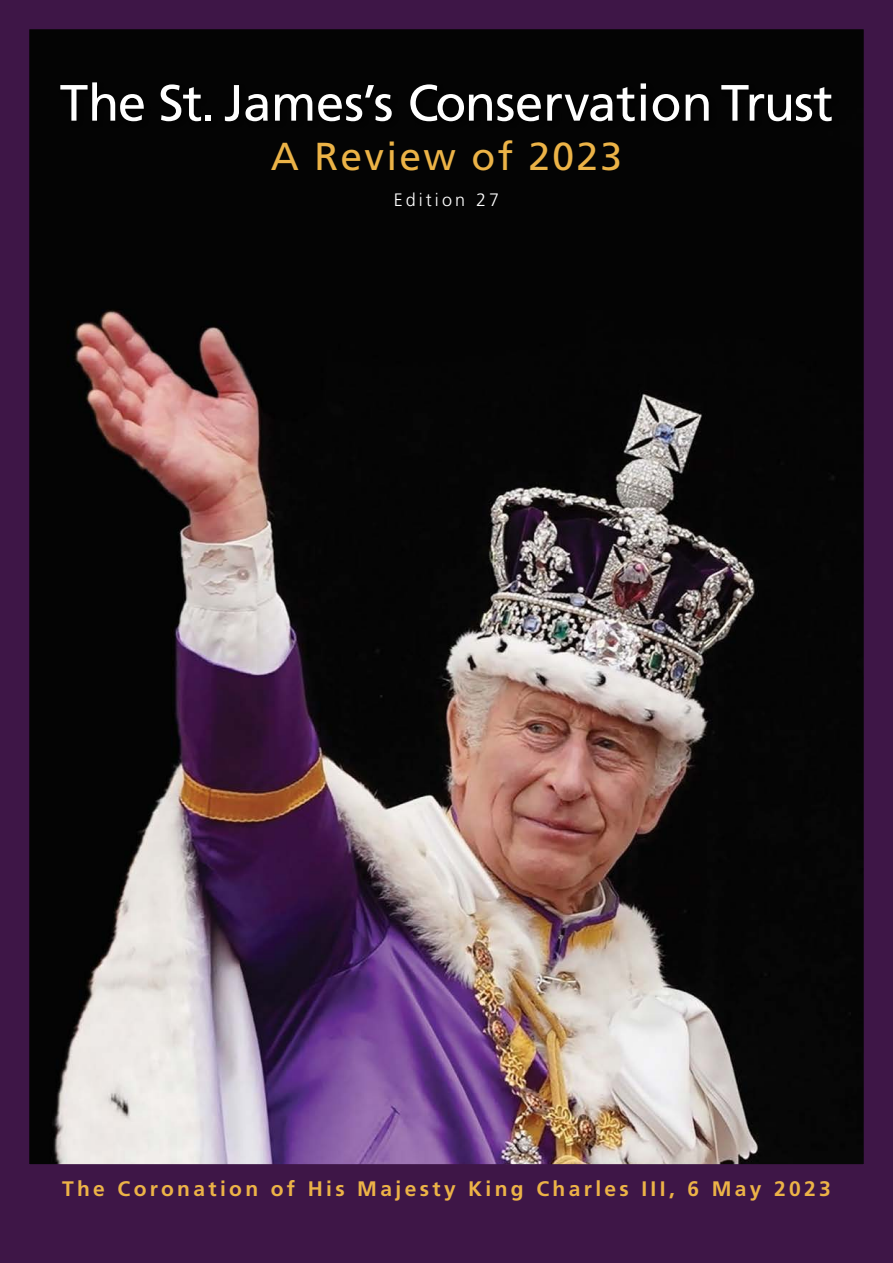
<style>
.page{position:relative;width:893px;height:1263px;background:#fff}
.page>*{position:absolute;margin:0;border:0;box-sizing:border-box;transform-origin:0 0}
.t1{font:51px "Frutiger LT Std";letter-spacing:-.01em;color:#fff}
.t2{font:39px "Frutiger LT Std";letter-spacing:.06em;color:#ecb347}
.t3{font:700 21px "Frutiger LT Std";letter-spacing:.16em;color:#ecb347}
.t4{font:300 18px "Frutiger LT Std";letter-spacing:.17em;color:#fff}
</style>
<div class="page">
<img style="left:0;top:0;width:893px;height:1170px">
<div style="left:0;top:1170px;width:893px;height:93px;background:#3e1647"></div>
<div style="left:59px;top:81px;width:780px;height:48px;background:#000"></div>
<h1 class="t1" style="left:60px;top:73px;width:775px">The St. James’s Conservation Trust</h1>
<h2 class="t2" style="left:271px;top:133px;width:353px">A Review of 2023</h2>
<p class="t4" style="left:394px;top:189px;width:107px">Edition 27</p>
<p class="t3" style="left:62px;top:1176px;width:770px">The Coronation of His Majesty King Charles III, 6 May 2023</p>
</div>
